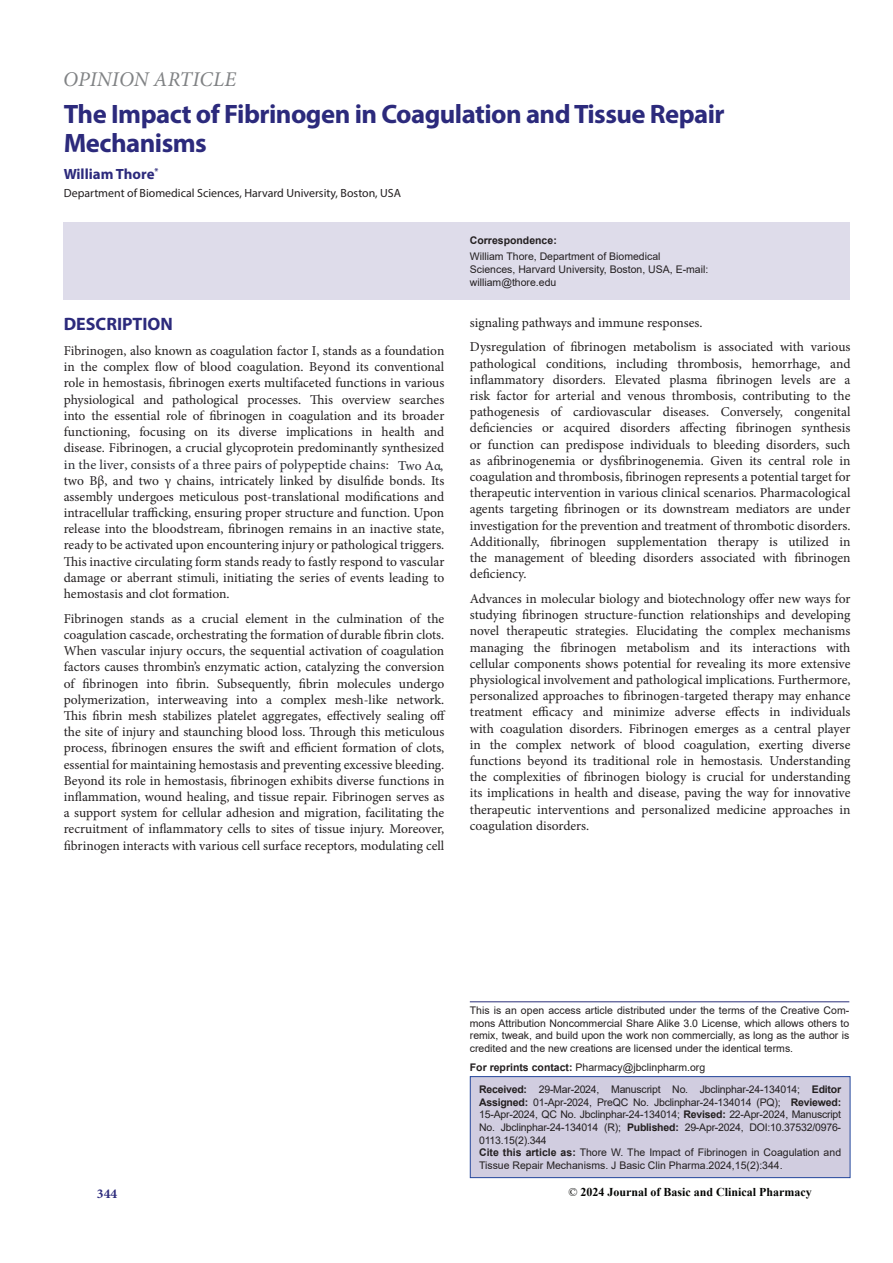
<style>
.page{position:relative;width:893px;height:1263px;background:#fff}
.page>*{position:absolute;margin:0;border:0;box-sizing:border-box;transform-origin:0 0}
.t1{font:700 26.7px/29.1px "Myriad Pro";letter-spacing:-.02em;color:#2c2a7c}
.t2{font:italic 21px "Minion Pro";letter-spacing:.01em;color:#808284}
.t3{font:700 18px "Myriad Pro";color:#2c2a7c}
.t4{font:700 14.85px "Myriad Pro";color:#2c2a7c}
.t5{font:13.5px/16.2px "Minion Pro";color:#231f20;text-align:justify}
.t6{font:13.5px "Minion Pro";color:#2c2e35;scale:1.04 1}
.t7{font:700 13.5px "Minion Pro";color:#2c2a7c}
.t8{font:700 12px "Times New Roman";color:#040503}
.t9{font:11.85px "Myriad Pro";color:#231f20}
.t10{font:10.5px/12.6px "Arial";letter-spacing:-.02em;color:#231f20}
.t11{font:10.5px/12.6px "Arial";color:#231f20;text-align:justify}
.t12{font:700 10.5px "Arial";color:#231f20}
.s1{font-family:"Liberation Serif"}
.s2{font-weight:700}
.s3{font-weight:400}
</style>
<div class="page">
<hr style="left:470px;top:1001px;width:379px;height:1px;background:#2b2f79">
<div style="left:470px;top:1076px;width:380px;height:102px;background:#d1cde0"></div>
<div style="left:470px;top:1076px;width:380px;height:102px;border:1px solid #26489d"></div>
<div style="left:63px;top:222px;width:787px;height:78px;background:#dedcea"></div>
<h2 class="t2" style="left:63px;top:65px;width:174px">OPINION ARTICLE</h2>
<h1 class="t1" style="left:64px;top:99px;width:662px">The Impact of Fibrinogen in Coagulation and Tissue Repair<br>Mechanisms</h1>
<p class="t4" style="left:64px;top:164px;width:96px">William Thore<sup>*</sup></p>
<p class="t9" style="left:64px;top:186px;width:339px">Department of Biomedical Sciences, Harvard University, Boston, USA</p>
<p class="t12" style="left:470px;top:232px;width:88px">Correspondence:</p>
<p class="t11" style="left:470px;top:250px;width:240px;text-align:left">William Thore, Department of Biomedical<br>Sciences, Harvard University, Boston, USA, E-mail: william@thore.edu</p>
<h3 class="t3" style="left:64px;top:312px;width:111px">DESCRIPTION</h3>
<p class="t5" style="left:64px;top:343px;width:382px">Fibrinogen, also known as coagulation factor I, stands as a foundation in the complex flow of blood coagulation. Beyond its conventional role in hemostasis, fibrinogen exerts multifaceted functions in various physiological and pathological processes. This overview searches into the essential role of fibrinogen in coagulation and its broader functioning, focusing on its diverse implications in health and disease. Fibrinogen, a crucial glycoprotein predominantly synthesized</p>
<p class="t5" style="left:64px;top:472px;width:382px">two Bβ, and two γ chains, intricately linked by disulfide bonds. Its assembly undergoes meticulous post-translational modifications and intracellular trafficking, ensuring proper structure and function. Upon release into the bloodstream, fibrinogen remains in an inactive state, ready to be activated upon encountering injury or pathological triggers.<br>This inactive circulating form stands ready to fastly respond to vascular damage or aberrant stimuli, initiating the series of events leading to hemostasis and clot formation.</p>
<p class="t5" style="left:64px;top:610px;width:383px">Fibrinogen stands as a crucial element in the culmination of the coagulation cascade, orchestrating the formation of durable fibrin clots.<br>When vascular injury occurs, the sequential activation of coagulation factors causes thrombin’s enzymatic action, catalyzing the conversion of fibrinogen into fibrin. Subsequently, fibrin molecules undergo polymerization, interweaving into a complex mesh-like network.<br>This fibrin mesh stabilizes platelet aggregates, effectively sealing off the site of injury and staunching blood loss. Through this meticulous process, fibrinogen ensures the swift and efficient formation of clots, essential for maintaining hemostasis and preventing excessive bleeding.<br>Beyond its role in hemostasis, fibrinogen exhibits diverse functions in inflammation, wound healing, and tissue repair. Fibrinogen serves as a support system for cellular adhesion and migration, facilitating the recruitment of inflammatory cells to sites of tissue injury. Moreover, fibrinogen interacts with various cell surface receptors, modulating cell</p>
<p class="t6" style="left:64px;top:456px;width:366px">in the liver, consists of a three pairs of polypeptide chains: <span class="s1">T</span>wo Aα,</p>
<p class="t5" style="left:470px;top:310px;width:382px;line-height:24.8px">signaling pathways and immune responses.<br>Dysregulation of fibrinogen metabolism is associated with various</p>
<p class="t5" style="left:470px;top:355px;width:382px">pathological conditions, including thrombosis, hemorrhage, and inflammatory disorders. Elevated plasma fibrinogen levels are a risk factor for arterial and venous thrombosis, contributing to the pathogenesis of cardiovascular diseases. Conversely, congenital deficiencies or acquired disorders affecting fibrinogen synthesis or function can predispose individuals to bleeding disorders, such as afibrinogenemia or dysfibrinogenemia. Given its central role in coagulation and thrombosis, fibrinogen represents a potential target for therapeutic intervention in various clinical scenarios. Pharmacological agents targeting fibrinogen or its downstream mediators are under investigation for the prevention and treatment of thrombotic disorders.<br>Additionally, fibrinogen supplementation therapy is utilized in the management of bleeding disorders associated with fibrinogen deficiency.</p>
<p class="t5" style="left:470px;top:590px;width:382px">Advances in molecular biology and biotechnology offer new ways for studying fibrinogen structure-function relationships and developing novel therapeutic strategies. Elucidating the complex mechanisms managing the fibrinogen metabolism and its interactions with cellular components shows potential for revealing its more extensive physiological involvement and pathological implications. Furthermore, personalized approaches to fibrinogen-targeted therapy may enhance treatment efficacy and minimize adverse effects in individuals with coagulation disorders. Fibrinogen emerges as a central player in the complex network of blood coagulation, exerting diverse functions beyond its traditional role in hemostasis. Understanding the complexities of fibrinogen biology is crucial for understanding its implications in health and disease, paving the way for innovative therapeutic interventions and personalized medicine approaches in coagulation disorders.</p>
<p class="t11" style="left:470px;top:1004px;width:381px">This is an open access article distributed under the terms of the Creative Com&shy;mons Attribution Noncommercial Share Alike 3.0 License, which allows others to remix, tweak, and build upon the work non commercially, as long as the author is credited and the new creations are licensed under the identical terms.</p>
<p class="t10" style="left:479px;top:1056px;width:364px;line-height:22.4px;text-indent:-9px"><span class="s2">For reprints contact:</span> Pharmacy@jbclinpharm.org<br><span class="s2">Received:</span> 29-Mar-2024, Manuscript No. Jbclinphar-24-134014; <span class="s2">Editor</span></p>
<p class="t10" style="left:479px;top:1096px;width:364px"><span class="s2">Assigned:</span> 01-Apr-2024, PreQC No. Jbclinphar-24-134014 (PQ); <span class="s2">Reviewed:<br></span>15-Apr-2024, QC No. Jbclinphar-24-134014; <span class="s2">Revised:</span> 22-Apr-2024, Manuscript No. Jbclinphar-24-134014 (R); <span class="s2">Published:</span> 29-Apr-2024, DOI:10.37532/0976- 0113.15(2).344<br><span class="s2">Cite this article as:</span> Thore W. The Impact of Fibrinogen in Coagulation and Tissue Repair Mechanisms. J Basic Clin Pharma.2024,15(2):344.</p>
<p class="t7" style="left:97px;top:1184px;width:22px">344</p>
<p class="t8" style="left:568px;top:1183px;width:245px"><span class="s3">©</span> 2024 Journal of Basic and Clinical Pharmacy</p>
</div>
